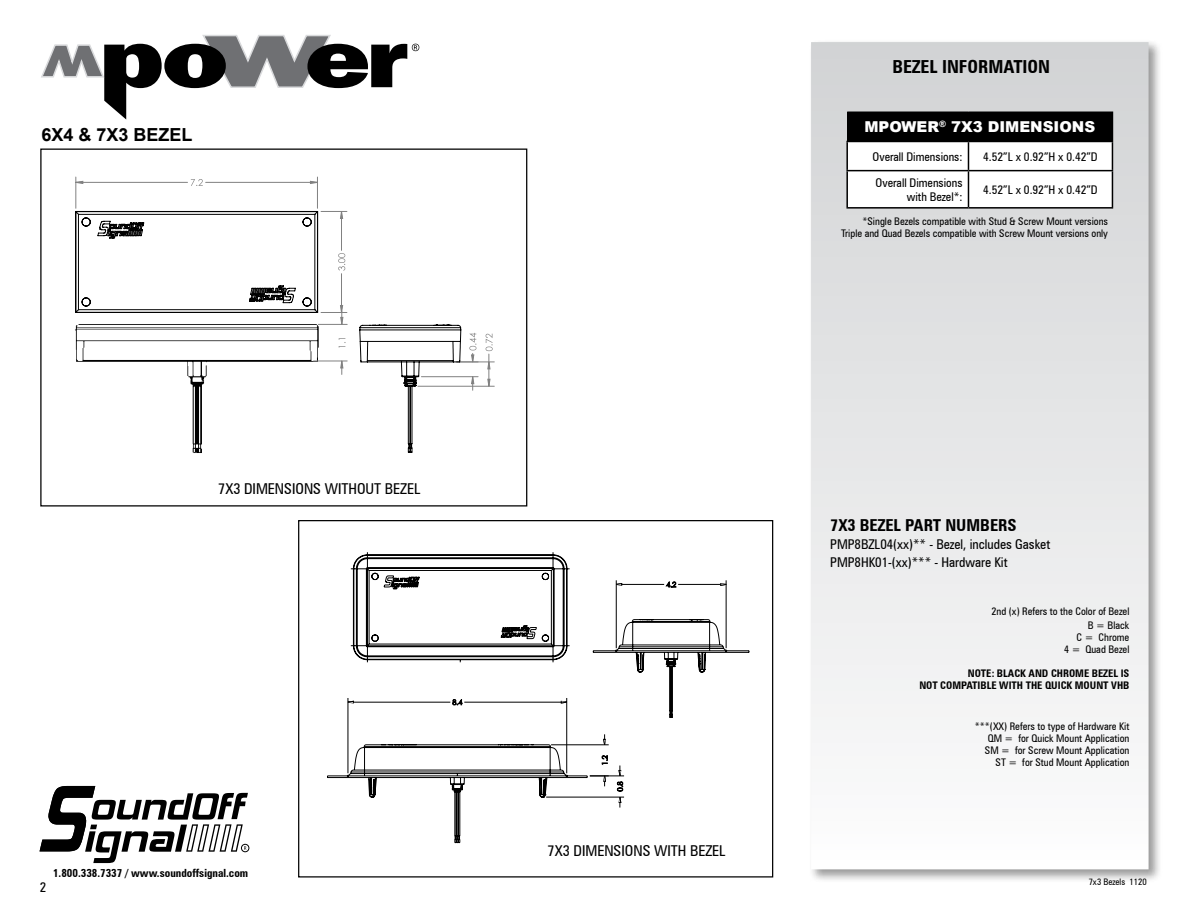
<style>
.page{position:relative;width:1188px;height:918px;background:#fff}
.page>*{position:absolute;margin:0;border:0;box-sizing:border-box;transform-origin:0 0}
.t1{font:700 condensed 18px "Zurich BT";color:#000}
.t2{font:700 18px "Arial";color:#000}
.t3{font:700 condensed 16.5px "Zurich BT";color:#000}
.t4{font:condensed 15px "Zurich BT";color:#000}
.t5{font:900 15px "Arial";color:#fff}
.t6{font:condensed 13.5px/18px "Zurich BT";color:#000}
.t7{font:condensed 12px/14.4px "Zurich BT";color:#000;text-align:right}
.t8{font:700 condensed 11.25px "Zurich BT";color:#000}
.t9{font:condensed 10.5px/12px "Zurich BT";color:#000;text-align:right}
.t10{font:700 condensed 10.5px/12px "Zurich BT";color:#000;text-align:right}
.t11{font:condensed 9px "Zurich BT";color:#000}
</style>
<div class="page">
<div style="left:241px;top:844px;width:8px;height:8px;border:1px solid #000;border-radius:50%"></div>
<svg style="left:41px;top:35px;width:378px;height:85px"></svg>
<div style="left:808px;top:39px;width:354px;height:844px;background:#000;opacity:.4"></div>
<div style="left:811px;top:42px;width:338px;height:827px;background:linear-gradient(to bottom,#d1d2d4,#fdfdfd)"></div>
<svg style="left:339px;top:338px;width:7px;height:10px"></svg>
<svg style="left:191px;top:179px;width:12px;height:2px"></svg>
<hr style="left:76px;top:177px;width:1px;height:31px;background:#818181">
<hr style="left:317px;top:177px;width:1px;height:31px;background:#818181">
<svg style="left:40px;top:786px;width:208px;height:77px"></svg>
<hr style="left:121px;top:833px;width:64px;height:1px;background:#818181">
<hr style="left:208px;top:833px;width:64px;height:1px;background:#818181">
<hr style="left:86px;top:666px;width:97px;height:1px;background:#818181">
<hr style="left:211px;top:666px;width:96px;height:1px;background:#818181">
<hr style="left:418px;top:386px;width:76px;height:1px;background:#818181">
<hr style="left:457px;top:362px;width:37px;height:1px;background:#818181">
<hr style="left:314px;top:361px;width:33px;height:1px;background:#818181">
<svg style="left:76px;top:181px;width:241px;height:272px"></svg>
<svg style="left:486px;top:334px;width:7px;height:53px"></svg>
<svg style="left:340px;top:360px;width:3px;height:14px"></svg>
<svg style="left:75px;top:211px;width:272px;height:114px"></svg>
<svg style="left:359px;top:324px;width:119px;height:129px"></svg>
<svg style="left:452px;top:704px;width:11px;height:2px"></svg>
<svg style="left:668px;top:581px;width:9px;height:2px"></svg>
<hr style="left:546px;top:797px;width:78px;height:1px;background:#000">
<hr style="left:590px;top:776px;width:34px;height:1px;background:#000">
<hr style="left:348px;top:698px;width:1px;height:75px;background:#000">
<hr style="left:566px;top:698px;width:1px;height:75px;background:#000">
<hr style="left:616px;top:580px;width:1px;height:68px;background:#000">
<hr style="left:726px;top:580px;width:1px;height:68px;background:#000">
<svg style="left:616px;top:766px;width:8px;height:42px"></svg>
<svg style="left:347px;top:583px;width:380px;height:121px"></svg>
<svg style="left:327px;top:734px;width:282px;height:110px"></svg>
<svg style="left:350px;top:552px;width:220px;height:111px"></svg>
<svg style="left:593px;top:619px;width:157px;height:99px"></svg>
<svg style="left:847px;top:113px;width:266px;height:94px"></svg>
<hr style="left:846px;top:141px;width:122px;height:1px;background:#000">
<hr style="left:968px;top:141px;width:145px;height:1px;background:#000">
<hr style="left:846px;top:170px;width:122px;height:1px;background:#000">
<hr style="left:968px;top:170px;width:145px;height:1px;background:#000">
<hr style="left:846px;top:207px;width:122px;height:2px;background:#000">
<hr style="left:968px;top:207px;width:145px;height:2px;background:#000">
<hr style="left:847px;top:112px;width:121px;height:1px;background:#000">
<hr style="left:968px;top:112px;width:145px;height:1px;background:#000">
<hr style="left:846px;top:142px;width:2px;height:28px;background:#000">
<hr style="left:846px;top:171px;width:2px;height:36px;background:#000">
<h1 class="t2" style="left:41px;top:122px;width:153px">6X4 &amp; 7X3 BEZEL</h1>
<h3 class="t4" style="left:218px;top:480px;width:204px">7X3 DIMENSIONS WITHOUT BEZEL</h3>
<p class="t6" style="left:40px;top:878px;width:8px">2</p>
<p class="t8" style="left:53px;top:866px;width:197px">1.800.338.7337 / www.soundoffsignal.com</p>
<h1 class="t1" style="left:893px;top:56px;width:159px">BEZEL INFORMATION</h1>
<h3 class="t5" style="left:864px;top:116px;width:232px">MPOWER<sup>®</sup> 7X3 DIMENSIONS</h3>
<p class="t7" style="left:873px;top:149px;width:91px">Overall Dimensions:</p>
<p class="t7" style="left:983px;top:149px;width:116px">4.52”L x 0.92”H x 0.42”D</p>
<p class="t7" style="left:876px;top:175px;width:88px">Overall Dimensions with Bezel*:</p>
<p class="t7" style="left:983px;top:182px;width:116px">4.52”L x 0.92”H x 0.42”D</p>
<p class="t9" style="left:841px;top:215px;width:269px">*Single Bezels compatible with Stud &amp; Screw Mount versions<br>Triple and Quad Bezels compatible with Screw Mount versions only</p>
<h3 class="t4" style="left:548px;top:842px;width:179px">7X3 DIMENSIONS WITH BEZEL</h3>
<h2 class="t3" style="left:830px;top:515px;width:188px">7X3 BEZEL PART NUMBERS</h2>
<p class="t6" style="left:830px;top:535px;width:221px">PMP8BZL04(xx)** - Bezel, includes Gasket<br>PMP8HK01-(xx)*** - Hardware Kit</p>
<p class="t9" style="left:992px;top:605px;width:139px;line-height:13.5px">2nd (x) Refers to the Color of Bezel<br>B = Black</p>
<p class="t9" style="left:1064px;top:631px;width:67px">C = Chrome<br>4 = Quad Bezel</p>
<p class="t10" style="left:919px;top:667px;width:212px">NOTE: BLACK AND CHROME BEZEL IS<br>NOT COMPATIBLE WITH THE QUICK MOUNT VHB</p>
<p class="t9" style="left:975px;top:720px;width:156px">***(XX) Refers to type of Hardware Kit QM = for Quick Mount Application SM = for Screw Mount Application ST = for Stud Mount Application</p>
<p class="t11" style="left:1089px;top:876px;width:60px">7x3 Bezels 1120</p>
</div>
